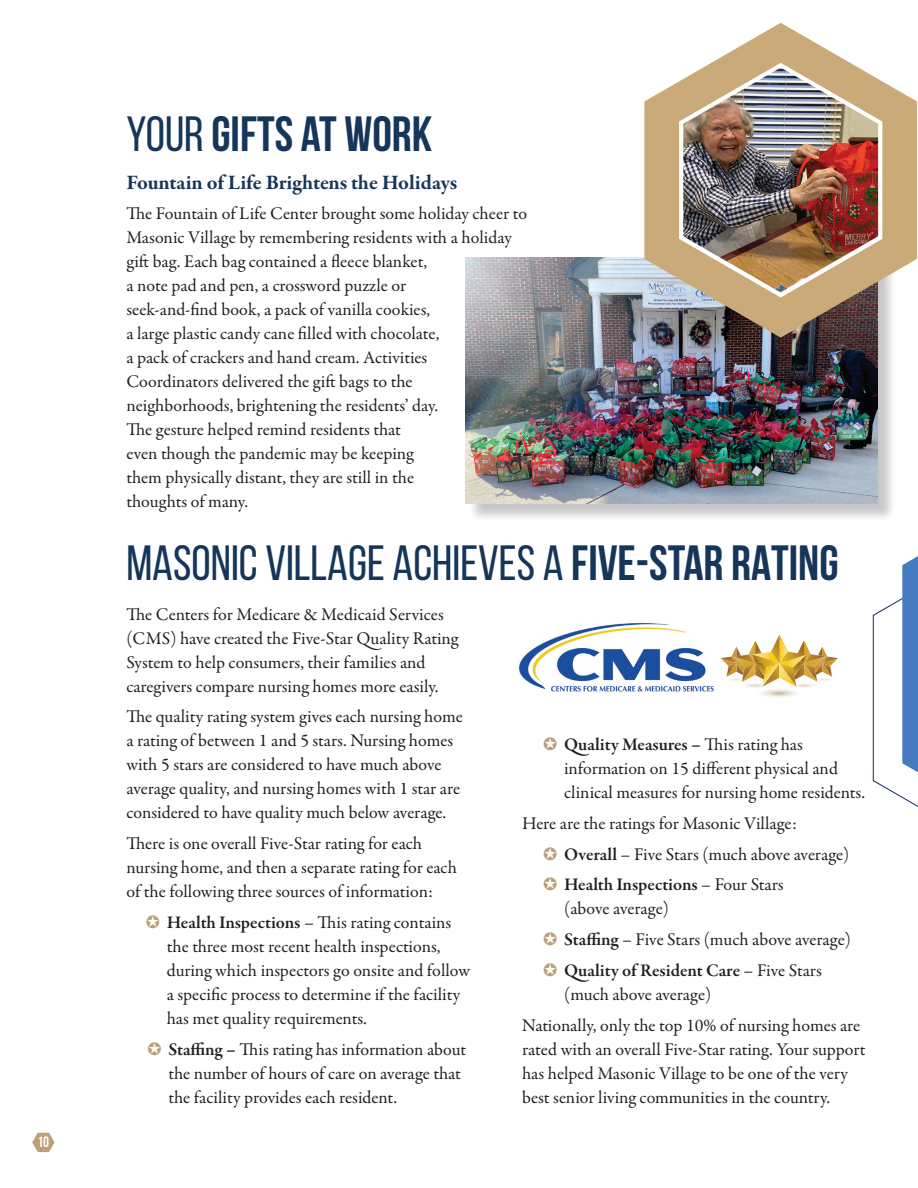
<style>
.page{position:relative;width:918px;height:1188px;background:#fff}
.page>*{position:absolute;margin:0;border:0;box-sizing:border-box;transform-origin:0 0}
.t1{font:49.5px "Bebas Neue";color:#16355b}
.t2{font:700 49.5px "Bebas Neue";color:#16355b}
.No_Spacing{font:700 21px "Garamond Premr Pro";letter-spacing:-.005em;color:#16355b}
.No_Spacing-2{font:18px/24px "Garamond Premr Pro";color:#231f20}
.t3{font:700 15px "Bebas Neue";color:#fff}
.s1{font-weight:400}
.s2{font-weight:700}
.s3{font-weight:600}
</style>
<div class="page">
<svg style="left:32px;top:1133px;width:23px;height:19px"></svg>
<div style="left:468px;top:260px;width:428px;height:262px;background:#231f20;opacity:.25"></div>
<img style="left:466px;top:257px;width:412px;height:246px">
<svg style="left:644px;top:23px;width:273px;height:315px;fill:#caaa79"></svg>
<svg style="left:679px;top:63px;width:203px;height:235px;fill:#caaa79"></svg>
<img style="left:683px;top:69px;width:195px;height:224px">
<img style="left:519px;top:623px;width:195px;height:68px">
<svg style="left:720px;top:635px;width:118px;height:52px"></svg>
<svg style="left:873px;top:465px;width:45px;height:342px"></svg>
<p class="t3" style="left:38px;top:1134px;width:13px">10</p>
<p class="t2" style="left:126px;top:107px;width:307px"><span class="s1">YOUR</span> GIFTS AT WORK</p>
<p class="No_Spacing" style="left:126px;top:169px;width:333px">Fountain of Life Brightens the Holidays</p>
<p class="No_Spacing-2" style="left:126px;top:202px;width:402px">The Fountain of Life Center brought some holiday cheer to Masonic Village by remembering residents with a holiday gift bag. Each bag contained a fleece blanket,<br>a note pad and pen, a crossword puzzle or<br>seek-and-find book, a pack of vanilla cookies,<br>a large plastic candy cane filled with chocolate,<br>a pack of crackers and hand cream. Activities<br>Coordinators delivered the gift bags to the<br>neighborhoods, brightening the residents’ day.<br>The gesture helped remind residents that<br>even though the pandemic may be keeping<br>them physically distant, they are still in the<br>thoughts of many.</p>
<p class="t1" style="left:126px;top:536px;width:714px">MASONIC VILLAGE ACHIEVES A <span class="s2">FIVE-STAR RATING</span></p>
<p class="No_Spacing-2" style="left:126px;top:602px;width:333px">The Centers for Medicare &amp; Medicaid Services (CMS) have created the Five-Star Quality Rating System to help consumers, their families and caregivers compare nursing homes more easily.</p>
<p class="No_Spacing-2" style="left:126px;top:705px;width:338px">The quality rating system gives each nursing home a rating of between 1 and 5 stars. Nursing homes with 5 stars are considered to have much above average quality, and nursing homes with 1 star are considered to have quality much below average.</p>
<p class="No_Spacing-2" style="left:126px;top:832px;width:332px">There is one overall Five-Star rating for each nursing home, and then a separate rating for each of the following three sources of information:</p>
<p class="No_Spacing-2" style="left:167px;top:911px;width:305px"><span class="s3">Health Inspections</span> – This rating contains the three most recent health inspections, during which inspectors go onsite and follow a specific process to determine if the facility has met quality requirements.</p>
<p class="No_Spacing-2" style="left:168px;top:1037px;width:300px"><span class="s3">Staffing</span> <span class="s2">–</span> This rating has information about the number of hours of care on average that the facility provides each resident.</p>
<p class="No_Spacing-2" style="left:564px;top:733px;width:303px"><span class="s3">Quality Measures</span> <span class="s2">–</span> This rating has information on 15 different physical and clinical measures for nursing home residents.</p>
<p class="No_Spacing-2" style="left:522px;top:812px;width:276px">Here are the ratings for Masonic Village:</p>
<p class="No_Spacing-2" style="left:564px;top:842px;width:287px"><span class="s3">Overall</span> – Five Stars (much above average)</p>
<p class="No_Spacing-2" style="left:564px;top:873px;width:221px"><span class="s3">Health Inspections</span> – Four Stars (above average)</p>
<p class="No_Spacing-2" style="left:564px;top:928px;width:288px"><span class="s3">Staffing</span> – Five Stars (much above average)</p>
<p class="No_Spacing-2" style="left:564px;top:959px;width:259px"><span class="s3">Quality of Resident Care</span> – Five Stars (much above average)</p>
<p class="No_Spacing-2" style="left:522px;top:1013px;width:345px">Nationally, only the top 10% of nursing homes are rated with an overall Five-Star rating. Your support has helped Masonic Village to be one of the very best senior living communities in the country.</p>
</div>
